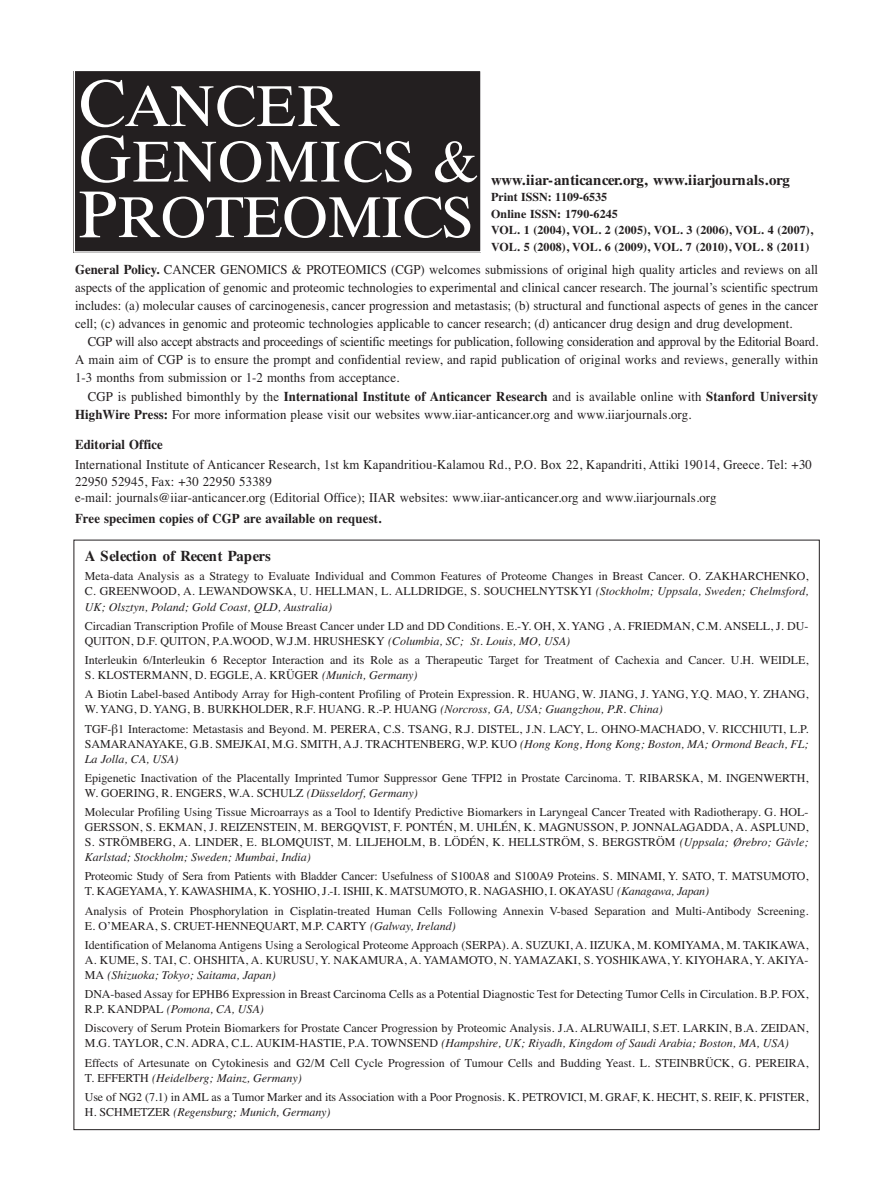
<style>
.page{position:relative;width:893px;height:1191px;background:#fff}
.page>*{position:absolute;margin:0;border:0;box-sizing:border-box;transform-origin:0 0}
.t1{font:60px/55.5px "UB Times";letter-spacing:.01em;color:#fff}
.t2{font:700 15px "Times";color:#231f20}
.t3{font:13.5px/18px "Times";letter-spacing:.01em;color:#231f20;text-align:justify;scale:.95 1}
.t4{font:700 13.5px "Times";letter-spacing:.01em;color:#231f20;scale:.95 1}
.t5{font:12px/15px "Times";color:#231f20}
.t6{font:700 12px/16.5px "Times";letter-spacing:.01em;color:#231f20}
.s1{font-size:69px}
.s2{font-weight:700}
.s3{font-style:italic}
</style>
<div class="page">
<div style="left:74px;top:71px;width:407px;height:182px;background:#231f20"></div>
<div style="left:74px;top:70px;width:408px;height:183px;border:2px solid #fff"></div>
<h1 class="t1" style="left:78px;top:78px;width:403px"><span class="s1">C</span>ANCER<br><span class="s1">G</span>ENOMICS &amp;<br><span class="s1">P</span>ROTEOMICS</h1>
<p class="t3" style="left:75px;top:262px;width:784px"><span class="s2">General Policy.</span> CANCER GENOMICS &amp; PROTEOMICS (CGP) welcomes submissions of original high quality articles and reviews on all aspects of the application of genomic and proteomic technologies to experimental and clinical cancer research. The journal’s scientific spectrum includes: (a) molecular causes of carcinogenesis, cancer progression and metastasis; (b) structural and functional aspects of genes in the cancer cell; (c) advances in genomic and proteomic technologies applicable to cancer research; (d) anticancer drug design and drug development.</p>
<p class="t3" style="left:75px;top:334px;width:784px;text-indent:13px">CGP will also accept abstracts and proceedings of scientific meetings for publication, following consideration and approval by the Editorial Board.<br>A main aim of CGP is to ensure the prompt and confidential review, and rapid publication of original works and reviews, generally within 1-3 months from submission or 1-2 months from acceptance.</p>
<p class="t3" style="left:75px;top:388px;width:784px;text-indent:13px">CGP is published bimonthly by the <span class="s2">International Institute of Anticancer Research</span> and is available online with <span class="s2">Stanford University<br>HighWire Press:</span> For more information please visit our websites www.iiar-anticancer.org and www.iiarjournals.org.</p>
<p class="t4" style="left:75px;top:439px;width:94px">Editorial Office</p>
<p class="t3" style="left:75px;top:458px;width:777px;line-height:16.5px;text-align:left">International Institute of Anticancer Research, 1st km Kapandritiou-Kalamou Rd., P.O. Box 22, Kapandriti, Attiki 19014, Greece. Tel: +30<br>22950 52945, Fax: +30 22950 53389<br>e-mail: journals@iiar-anticancer.org (Editorial Office); IIAR websites: www.iiar-anticancer.org and www.iiarjournals.org</p>
<p class="t4" style="left:75px;top:514px;width:324px">Free specimen copies of CGP are available on request.</p>
<p class="t2" style="left:491px;top:175px;width:300px">www.iiar-anticancer.org, www.iiarjournals.org</p>
<p class="t6" style="left:491px;top:190px;width:323px">Print ISSN: 1109-6535<br>Online ISSN: 1790-6245<br>VOL. 1 (2004), VOL. 2 (2005), VOL. 3 (2006), VOL. 4 (2007), VOL. 5 (2008), VOL. 6 (2009), VOL. 7 (2010), VOL. 8 (2011)</p>
<p class="t2" style="left:85px;top:551px;width:187px">A Selection of Recent Papers</p>
<p class="t5" style="left:85px;top:570px;width:725px;text-align:justify">Meta-data Analysis as a Strategy to Evaluate Individual and Common Features of Proteome Changes in Breast Cancer. O. ZAKHARCHENKO, C. GREENWOOD, A. LEWANDOWSKA, U. HELLMAN, L. ALLDRIDGE, S. SOUCHELNYTSKYI <span class="s3">(Stockholm; Uppsala, Sweden; Chelmsford, UK; Olsztyn, Poland; Gold Coast, QLD, Australia)</span></p>
<p class="t5" style="left:85px;top:619px;width:725px">Circadian Transcription Profile of Mouse Breast Cancer under LD and DD Conditions. E.-Y. OH, X. YANG , A. FRIEDMAN, C.M. ANSELL, J. DU-<br>QUITON, D.F. QUITON, P.A.WOOD, W.J.M. HRUSHESKY <span class="s3">(Columbia, SC; St. Louis, MO, USA)</span></p>
<p class="t5" style="left:85px;top:653px;width:725px">Interleukin 6/Interleukin 6 Receptor Interaction and its Role as a Therapeutic Target for Treatment of Cachexia and Cancer. U.H. WEIDLE,<br>S. KLOSTERMANN, D. EGGLE, A. KRÜGER <span class="s3">(Munich, Germany)</span></p>
<p class="t5" style="left:85px;top:688px;width:725px">A Biotin Label-based Antibody Array for High-content Profiling of Protein Expression. R. HUANG, W. JIANG, J. YANG, Y.Q. MAO, Y. ZHANG,<br>W. YANG, D. YANG, B. BURKHOLDER, R.F. HUANG. R.-P. HUANG <span class="s3">(Norcross, GA, USA; Guangzhou, P.R. China)</span></p>
<p class="t5" style="left:85px;top:722px;width:725px;text-align:justify">TGF-β1 Interactome: Metastasis and Beyond. M. PERERA, C.S. TSANG, R.J. DISTEL, J.N. LACY, L. OHNO-MACHADO, V. RICCHIUTI, L.P.<br>SAMARANAYAKE, G.B. SMEJKAI, M.G. SMITH, A.J. TRACHTENBERG, W.P. KUO <span class="s3">(Hong Kong, Hong Kong; Boston, MA; Ormond Beach, FL; La Jolla, CA, USA)</span></p>
<p class="t5" style="left:85px;top:771px;width:725px">Epigenetic Inactivation of the Placentally Imprinted Tumor Suppressor Gene TFPI2 in Prostate Carcinoma. T. RIBARSKA, M. INGENWERTH,<br>W. GOERING, R. ENGERS, W.A. SCHULZ <span class="s3">(Düsseldorf, Germany)</span></p>
<p class="t5" style="left:85px;top:805px;width:725px;text-align:justify">Molecular Profiling Using Tissue Microarrays as a Tool to Identify Predictive Biomarkers in Laryngeal Cancer Treated with Radiotherapy. G. HOL-GERSSON, S. EKMAN, J. REIZENSTEIN, M. BERGQVIST, F. PONTÉN, M. UHLÉN, K. MAGNUSSON, P. JONNALAGADDA, A. ASPLUND, S. STRÖMBERG, A. LINDER, E. BLOMQUIST, M. LILJEHOLM, B. LÖDÉN, K. HELLSTRÖM, S. BERGSTRÖM <span class="s3">(Uppsala; Ørebro; Gävle; Karlstad; Stockholm; Sweden; Mumbai, India)</span></p>
<p class="t5" style="left:85px;top:870px;width:725px">Proteomic Study of Sera from Patients with Bladder Cancer: Usefulness of S100A8 and S100A9 Proteins. S. MINAMI, Y. SATO, T. MATSUMOTO,<br>T. KAGEYAMA, Y. KAWASHIMA, K. YOSHIO, J.-I. ISHII, K. MATSUMOTO, R. NAGASHIO, I. OKAYASU <span class="s3">(Kanagawa, Japan)</span></p>
<p class="t5" style="left:85px;top:904px;width:725px">Analysis of Protein Phosphorylation in Cisplatin-treated Human Cells Following Annexin V-based Separation and Multi-Antibody Screening.<br>E. O’MEARA, S. CRUET-HENNEQUART, M.P. CARTY <span class="s3">(Galway, Ireland)</span></p>
<p class="t5" style="left:85px;top:938px;width:725px;text-align:justify">Identification of Melanoma Antigens Using a Serological Proteome Approach (SERPA). A. SUZUKI, A. IIZUKA, M. KOMIYAMA, M. TAKIKAWA, A. KUME, S. TAI, C. OHSHITA, A. KURUSU, Y. NAKAMURA, A. YAMAMOTO, N. YAMAZAKI, S. YOSHIKAWA, Y. KIYOHARA, Y. AKIYA-MA <span class="s3">(Shizuoka; Tokyo; Saitama, Japan)</span></p>
<p class="t5" style="left:85px;top:988px;width:725px">DNA-based Assay for EPHB6 Expression in Breast Carcinoma Cells as a Potential Diagnostic Test for Detecting Tumor Cells in Circulation. B.P. FOX,<br>R.P. KANDPAL <span class="s3">(Pomona, CA, USA)</span></p>
<p class="t5" style="left:85px;top:1022px;width:725px">Discovery of Serum Protein Biomarkers for Prostate Cancer Progression by Proteomic Analysis. J.A. ALRUWAILI, S.ET. LARKIN, B.A. ZEIDAN,<br>M.G. TAYLOR, C.N. ADRA, C.L. AUKIM-HASTIE, P.A. TOWNSEND <span class="s3">(Hampshire, UK; Riyadh, Kingdom of Saudi Arabia; Boston, MA, USA)</span></p>
<p class="t5" style="left:85px;top:1056px;width:725px">Effects of Artesunate on Cytokinesis and G2/M Cell Cycle Progression of Tumour Cells and Budding Yeast. L. STEINBRÜCK, G. PEREIRA,<br>T. EFFERTH <span class="s3">(Heidelberg; Mainz, Germany)</span></p>
<p class="t5" style="left:85px;top:1090px;width:725px">Use of NG2 (7.1) in AML as a Tumor Marker and its Association with a Poor Prognosis. K. PETROVICI, M. GRAF, K. HECHT, S. REIF, K. PFISTER,<br>H. SCHMETZER <span class="s3">(Regensburg; Munich, Germany)</span></p>
</div>
